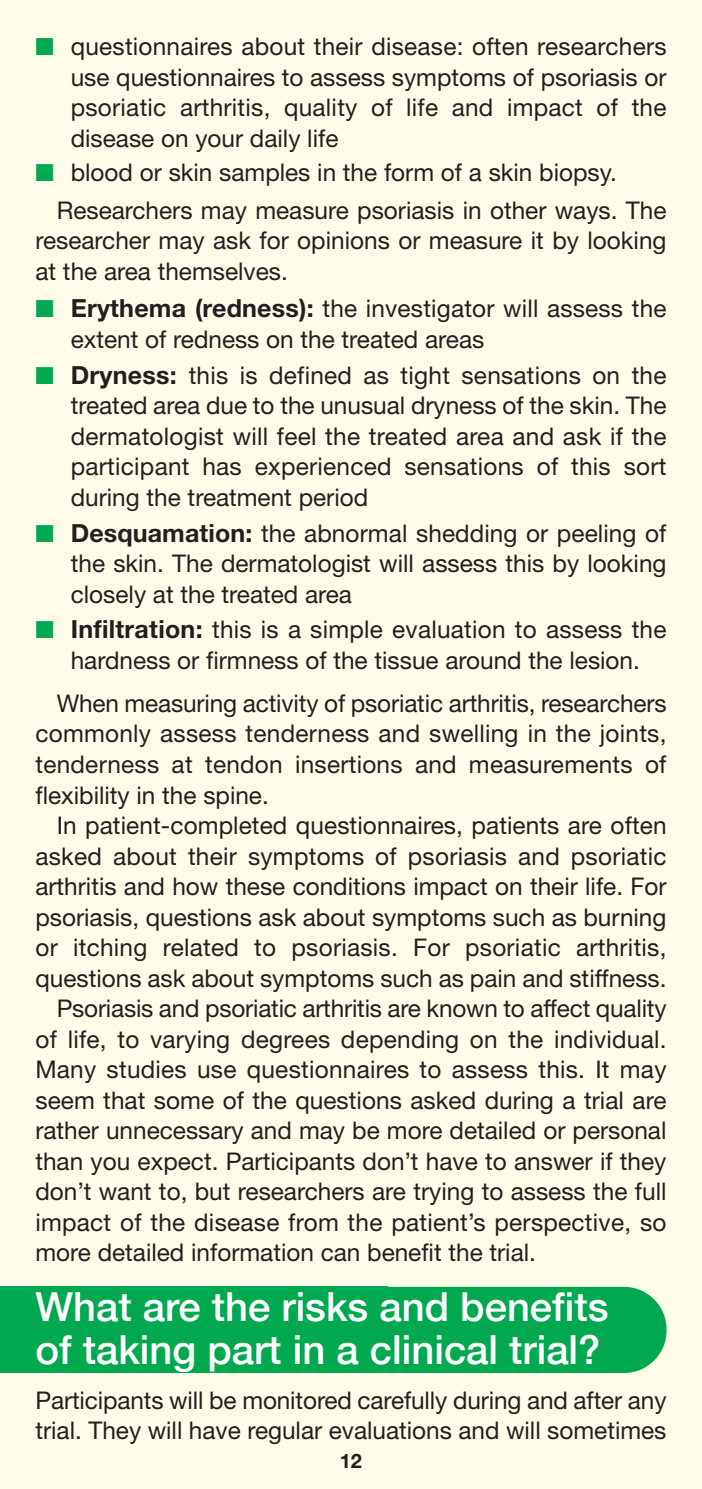
<style>
.page{position:relative;width:702px;height:1489px;background:#fff}
.page>*{position:absolute;margin:0;border:0;box-sizing:border-box;transform-origin:0 0}
.t1{font:500 40px/42.5px "Helvetica Neue";color:#fff}
.t2{font:24.5px/30.5px "Helvetica Neue";color:#231f20;text-align:justify}
.t3{font:700 20px "Helvetica Neue";color:#231f20}
.s1{color:#00a950}
.s2{font-weight:700;font-size:25px}
</style>
<div class="page">
<div style="left:0;top:0;width:702px;height:1488px;background:#fffdea"></div>
<div style="left:31px;top:1286px;width:635px;height:86px;background:#00a950;border-radius:43px"></div>
<div style="left:0;top:1286px;width:388px;height:86px;background:#00a950"></div>
<p class="t2" style="left:71px;top:34px;width:597px;text-indent:-35px"><span class="s1">■</span> questionnaires about their disease: often researchers use questionnaires to assess symptoms of psoriasis or psoriatic arthritis, quality of life and impact of the disease on your daily life</p>
<p class="t2" style="left:57px;top:156px;width:611px;line-height:37.5px;text-indent:-21px"><span class="s1">■</span> blood or skin samples in the form of a skin biopsy.<br>Researchers may measure psoriasis in other ways. The</p>
<p class="t2" style="left:35px;top:227px;width:632px">researcher may ask for opinions or measure it by looking at the area themselves.</p>
<p class="t2" style="left:71px;top:296px;width:597px;text-indent:-35px"><span class="s1">■</span> <span class="s2">Erythema (redness):</span> the investigator will assess the extent of redness on the treated areas</p>
<p class="t2" style="left:71px;top:362px;width:597px;text-indent:-35px"><span class="s1">■</span> <span class="s2">Dryness:</span> this is defined as tight sensations on the treated area due to the unusual dryness of the skin. The dermatologist will feel the treated area and ask if the participant has experienced sensations of this sort during the treatment period</p>
<p class="t2" style="left:71px;top:520px;width:597px;text-indent:-35px"><span class="s1">■</span> <span class="s2">Desquamation:</span> the abnormal shedding or peeling of the skin. The dermatologist will assess this by looking closely at the treated area</p>
<p class="t2" style="left:35px;top:617px;width:632px;text-align:center"><span class="s1">■</span> <span class="s2">Infiltration:</span> this is a simple evaluation to assess the hardness or firmness of the tissue around the lesion.</p>
<p class="t2" style="left:35px;top:690px;width:632px;text-indent:21px">When measuring activity of psoriatic arthritis, researchers commonly assess tenderness and swelling in the joints, tenderness at tendon insertions and measurements of flexibility in the spine.</p>
<p class="t2" style="left:57px;top:812px;width:611px">In patient-completed questionnaires, patients are often</p>
<p class="t2" style="left:35px;top:843px;width:632px">asked about their symptoms of psoriasis and psoriatic</p>
<p class="t2" style="left:35px;top:873px;width:632px">arthritis and how these conditions impact on their life. For</p>
<p class="t2" style="left:35px;top:904px;width:632px">psoriasis, questions ask about symptoms such as burning</p>
<p class="t2" style="left:35px;top:934px;width:632px">or itching related to psoriasis. For psoriatic arthritis,</p>
<p class="t2" style="left:35px;top:965px;width:632px">questions ask about symptoms such as pain and stiffness.</p>
<p class="t2" style="left:57px;top:995px;width:611px">Psoriasis and psoriatic arthritis are known to affect quality</p>
<p class="t2" style="left:35px;top:1026px;width:632px">of life, to varying degrees depending on the individual.</p>
<p class="t2" style="left:35px;top:1056px;width:632px">Many studies use questionnaires to assess this. It may</p>
<p class="t2" style="left:35px;top:1087px;width:632px">seem that some of the questions asked during a trial are</p>
<p class="t2" style="left:35px;top:1117px;width:632px">rather unnecessary and may be more detailed or personal</p>
<p class="t2" style="left:35px;top:1148px;width:632px">than you expect. Participants don’t have to answer if they</p>
<p class="t2" style="left:35px;top:1178px;width:632px">don’t want to, but researchers are trying to assess the full</p>
<p class="t2" style="left:35px;top:1209px;width:632px">impact of the disease from the patient’s perspective, so</p>
<p class="t2" style="left:35px;top:1239px;width:502px">more detailed information can benefit the trial.</p>
<h1 class="t1" style="left:35px;top:1284px;width:574px">What are the risks and benefits of taking part in a clinical trial?</h1>
<p class="t2" style="left:35px;top:1386px;width:632px">Participants will be monitored carefully during and after any trial. They will have regular evaluations and will sometimes</p>
<p class="t3" style="left:340px;top:1453px;width:24px">12</p>
</div>
